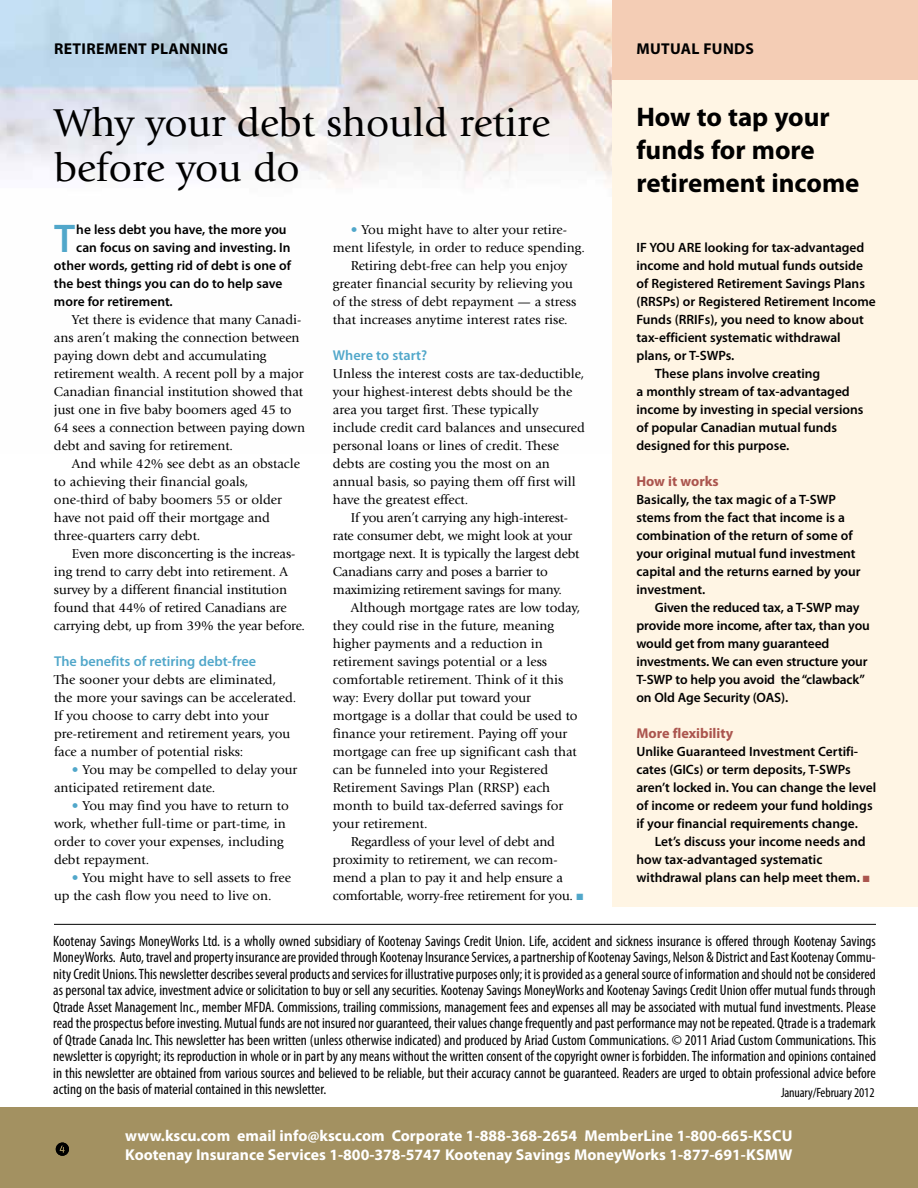
<style>
.page{position:relative;width:918px;height:1188px;background:#fff}
.page>*{position:absolute;margin:0;border:0;box-sizing:border-box;transform-origin:0 0}
.t1{font:40.5px/45px "Giovanni";color:#000}
.t2{font:600 40.2px "Myriad Pro";color:#51a7ca}
.t3{font:700 27px/33px "Myriad Pro";color:#000}
.t4{font:700 15.75px/19px "Myriad Pro";color:#fff}
.t5{font:700 15.75px "Myriad Pro";letter-spacing:.02em;color:#000}
.t6{font:condensed 15px/16.5px "Myriad Pro";color:#000;text-align:justify}
.t7{font:600 14.25px "Myriad Pro";color:#51a7ca}
.t8{font:700 14.25px "Myriad Pro";color:#ab554e}
.t9{font:13.5px/18px "Giovanni";color:#000}
.t10{font:600 13.5px/18px "Myriad Pro";color:#000}
.t11{font:13.5px/18px "Giovanni";letter-spacing:-.02em;color:#000}
.t12{font:condensed 13.5px "Myriad Pro";letter-spacing:-.01em;color:#000}
.s1{color:#51a7ca}
.s2{color:#ab554e}
</style>
<div class="page">
<div style="left:0;top:1108px;width:918px;height:80px;background:#a39161"></div>
<hr style="left:54px;top:924px;width:822px;height:1px;background:#000">
<svg style="left:56px;top:1143px;width:13px;height:13px"></svg>
<img style="left:0;top:0;width:612px;height:185px">
<div style="left:612px;top:0;width:306px;height:906px;background:#fff5e4"></div>
<div style="left:612px;top:0;width:306px;height:79px;background:#f4cdb5"></div>
<p class="t5" style="left:54px;top:38px;width:10px">RETIREME</p>
<p class="t5" style="left:127px;top:38px;width:103px">NT PLANNING</p>
<h1 class="t1" style="left:54px;top:101px;width:498px">Why your debt should retire before you do</h1>
<h2 class="t2" style="left:54px;top:213px;width:23px">T</h2>
<p class="t10" style="left:76px;top:220px;width:212px">he less debt you have, the more you</p>
<p class="t9" style="left:351px;top:221px;width:218px"><span class="s1">•</span> You might have to alter your retire-</p>
<p class="t9" style="left:333px;top:239px;width:253px">ment lifestyle, in order to reduce spending.</p>
<p class="t9" style="left:351px;top:257px;width:218px">Retiring debt-free can help you enjoy</p>
<p class="t9" style="left:333px;top:275px;width:241px">greater financial security by relieving you</p>
<p class="t9" style="left:333px;top:293px;width:245px">of the stress of debt repayment — a stress</p>
<p class="t9" style="left:333px;top:311px;width:236px">that increases anytime interest rates rise.</p>
<p class="t7" style="left:333px;top:346px;width:96px">Where to start?</p>
<p class="t9" style="left:333px;top:365px;width:253px">Unless the interest costs are tax-deductible, your highest-interest debts should be the area you target first. These typically include credit card balances and unsecured personal loans or lines of credit. These debts are costing you the most on an annual basis, so paying them off first will have the greatest effect.</p>
<p class="t11" style="left:333px;top:509px;width:248px;text-indent:18px">If you aren’t carrying any high-interest&shy;rate consumer debt, we might look at your mortgage next. It is typically the largest debt Canadians carry and poses a barrier to maximizing retirement savings for many.</p>
<p class="t9" style="left:351px;top:599px;width:231px">Although mortgage rates are low today,</p>
<p class="t9" style="left:333px;top:617px;width:223px">they could rise in the future, meaning</p>
<p class="t9" style="left:333px;top:635px;width:211px">higher payments and a reduction in</p>
<p class="t9" style="left:333px;top:653px;width:216px">retirement savings potential or a less</p>
<p class="t9" style="left:333px;top:671px;width:232px">comfortable retirement. Think of it this</p>
<p class="t9" style="left:333px;top:689px;width:199px">way: Every dollar put toward your</p>
<p class="t9" style="left:333px;top:707px;width:246px">mortgage is a dollar that could be used to</p>
<p class="t9" style="left:333px;top:725px;width:236px">finance your retirement. Paying off your</p>
<p class="t9" style="left:333px;top:743px;width:245px">mortgage can free up significant cash that</p>
<p class="t9" style="left:333px;top:761px;width:217px">can be funneled into your Registered</p>
<p class="t9" style="left:333px;top:779px;width:219px">Retirement Savings Plan (RRSP) each</p>
<p class="t9" style="left:333px;top:797px;width:232px">month to build tax-deferred savings for</p>
<p class="t9" style="left:333px;top:815px;width:96px">your retirement.</p>
<p class="t9" style="left:351px;top:833px;width:206px">Regardless of your level of debt and</p>
<p class="t9" style="left:333px;top:851px;width:226px">proximity to retirement, we can recom-</p>
<p class="t9" style="left:333px;top:869px;width:231px">mend a plan to pay it and help ensure a</p>
<p class="t11" style="left:333px;top:887px;width:252px">comfortable, worry-free retirement for you. <span class="s1">■</span></p>
<p class="t10" style="left:76px;top:238px;width:216px">can focus on saving and investing. In</p>
<p class="t10" style="left:54px;top:256px;width:239px">other words, getting rid of debt is one of</p>
<p class="t10" style="left:54px;top:274px;width:230px">the best things you can do to help save</p>
<p class="t10" style="left:54px;top:292px;width:120px">more for retirement.</p>
<p class="t9" style="left:54px;top:311px;width:253px;text-indent:18px">Yet there is evidence that many Canadi&shy;ans aren’t making the connection between paying down debt and accumulating retirement wealth. A recent poll by a major Canadian financial institution showed that just one in five baby boomers aged 45 to 64 sees a connection between paying down debt and saving for retirement.</p>
<p class="t9" style="left:54px;top:455px;width:247px;text-indent:18px">And while 42% see debt as an obstacle to achieving their financial goals, one-third of baby boomers 55 or older have not paid off their mortgage and three-quarters carry debt.</p>
<p class="t9" style="left:54px;top:545px;width:253px;text-indent:18px">Even more disconcerting is the increas&shy;ing trend to carry debt into retirement. A survey by a different financial institution found that 44% of retired Canadians are carrying debt, up from 39% the year before.</p>
<p class="t7" style="left:54px;top:652px;width:204px">The benefits of retiring debt-free</p>
<p class="t9" style="left:54px;top:671px;width:244px">The sooner your debts are eliminated, the more your savings can be accelerated.<br>If you choose to carry debt into your pre-retirement and retirement years, you face a number of potential risks:</p>
<p class="t9" style="left:54px;top:761px;width:245px;text-indent:18px"><span class="s1">•</span> You may be compelled to delay your anticipated retirement date.</p>
<p class="t9" style="left:54px;top:797px;width:236px;text-indent:18px"><span class="s1">•</span> You may find you have to return to work, whether full-time or part-time, in order to cover your expenses, including debt repayment.</p>
<p class="t9" style="left:54px;top:869px;width:239px;text-indent:18px"><span class="s1">•</span> You might have to sell assets to free up the cash flow you need to live on.</p>
<p class="t5" style="left:637px;top:38px;width:78px">mutual fun</p>
<p class="t5" style="left:734px;top:38px;width:20px">ds</p>
<h3 class="t3" style="left:636px;top:100px;width:225px">How to tap your funds for more retirement income</h3>
<p class="t10" style="left:636px;top:238px;width:229px">IF YOU ARE looking for tax-advantaged</p>
<p class="t10" style="left:636px;top:256px;width:228px">income and hold mutual funds outside</p>
<p class="t10" style="left:636px;top:274px;width:230px">of Registered Retirement Savings Plans</p>
<p class="t10" style="left:636px;top:292px;width:241px">(RRSPs) or Registered Retirement Income</p>
<p class="t10" style="left:636px;top:310px;width:229px">Funds (RRIFs), you need to know about</p>
<p class="t10" style="left:636px;top:328px;width:206px">tax-efficient systematic withdrawal</p>
<p class="t10" style="left:636px;top:346px;width:99px">plans, or T-SWPs.</p>
<p class="t10" style="left:655px;top:364px;width:167px">These plans involve creating</p>
<p class="t10" style="left:636px;top:382px;width:215px">a monthly stream of tax-advantaged</p>
<p class="t10" style="left:636px;top:400px;width:228px">income by investing in special versions</p>
<p class="t10" style="left:636px;top:418px;width:202px">of popular Canadian mutual funds</p>
<p class="t10" style="left:636px;top:436px;width:154px">designed for this purpose.</p>
<p class="t8" style="left:636px;top:472px;width:84px">How it works</p>
<p class="t10" style="left:636px;top:490px;width:226px">Basically, the tax magic of a T-SWP stems from the fact that income is a combination of the return of some of your original mutual fund investment capital and the returns earned by your investment.</p>
<p class="t10" style="left:636px;top:598px;width:235px;text-indent:18px">Given the reduced tax, a T-SWP may provide more income, after tax, than you would get from many guaranteed investments. We can even structure your T-SWP to help you avoid the “clawback” on Old Age Security (OAS).</p>
<p class="t8" style="left:636px;top:724px;width:98px">More flexibility</p>
<p class="t10" style="left:636px;top:742px;width:241px">Unlike Guaranteed Investment Certifi&shy;cates (GICs) or term deposits, T-SWPs aren’t locked in. You can change the level of income or redeem your fund holdings if your financial requirements change.</p>
<p class="t10" style="left:636px;top:832px;width:235px;text-indent:18px">Let’s discuss your income needs and how tax-advantaged systematic withdrawal plans can help meet them. <span class="s2">■</span></p>
<p class="t6" style="left:53px;top:932px;width:824px">Kootenay Savings MoneyWorks Ltd. is a wholly owned subsidiary of Kootenay Savings Credit Union. Life, accident and sickness insurance is offered through Kootenay Savings MoneyWorks. Auto, travel and property insurance are provided through Kootenay Insurance Services, a partnership of Kootenay Savings, Nelson &amp; District and East Kootenay Commu&shy;nity Credit Unions. This newsletter describes several products and services for illustrative purposes only; it is provided as a general source of information and should not be considered as personal tax advice, investment advice or solicitation to buy or sell any securities. Kootenay Savings MoneyWorks and Kootenay Savings Credit Union offer mutual funds through Qtrade Asset Management Inc., member MFDA. Commissions, trailing commissions, management fees and expenses all may be associated with mutual fund investments. Please read the prospectus before investing. Mutual funds are not insured nor guaranteed, their values change frequently and past performance may not be repeated. Qtrade is a trademark of Qtrade Canada Inc. This newsletter has been written (unless otherwise indicated) and produced by Ariad Custom Communications. © 2011 Ariad Custom Communications. This newsletter is copyright; its reproduction in whole or in part by any means without the written consent of the copyright owner is forbidden. The information and opinions contained in this newsletter are obtained from various sources and believed to be reliable, but their accuracy cannot be guaranteed. Readers are urged to obtain professional advice before acting on the basis of material contained in this newsletter.</p>
<p class="t12" style="left:781px;top:1084px;width:95px">January/February 2012</p>
<p class="t4" style="left:125px;top:1126px;width:667px">www.kscu.com email info@kscu.com Corporate 1-888-368-2654 MemberLine 1-800-665-kscu<br>Kootenay Insurance Services 1-800-378-5747 Kootenay Savings MoneyWorks 1-877-691-ksmw</p>
</div>
